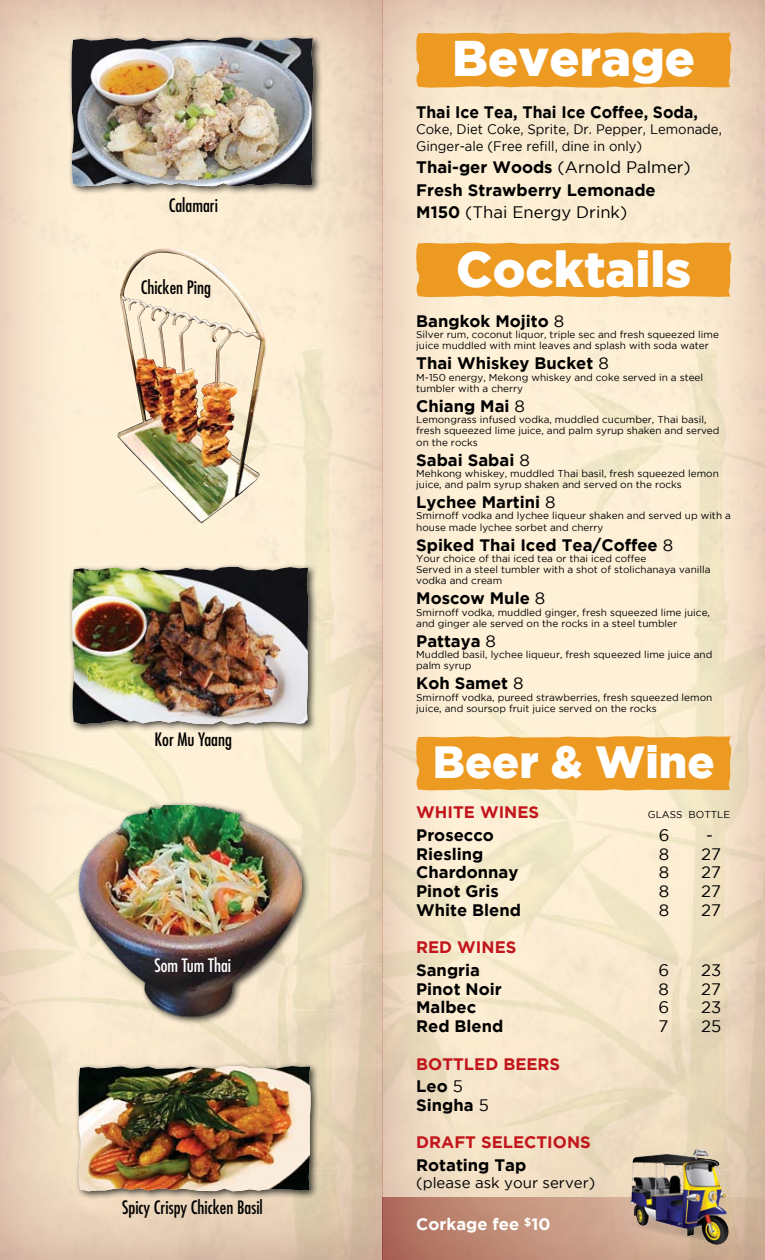
<style>
.page{position:relative;width:765px;height:1260px;background:#fff}
.page>*{position:absolute;margin:0;border:0;box-sizing:border-box;transform-origin:0 0}
.t1{font:900 50px "Gotham";color:#fff}
.t2{font:900 45px "Gotham";color:#fff}
.t3{font:condensed 18px "Futura";color:#000}
.t4{font:condensed 18px "Futura";color:#fff}
.t5{font:700 16.62px/22.5px "Gotham";color:#000}
.t6{font:700 16.62px/22.5px "Gotham";color:#c2151c}
.t7{font:700 16.62px "Gotham";color:#000;scale:.95 1}
.t8{font:16.62px "Gotham";color:#000}
.t9{font:700 16.62px "Gotham";color:#fff}
.t10{font:15px "Gotham";color:#000}
.t11{font:13.75px/16.2px "Gotham";color:#000;scale:.95 1}
.t12{font:10px/11.2px "Gotham";color:#000}
.s1{font-weight:400}
.s2{color:#000}
.s3{font-weight:400;color:#000}
</style>
<div class="page">
<div style="left:381px;top:0;width:384px;height:1260px;background:#7a0708;opacity:.5"></div>
<div style="left:0;top:0;width:383px;height:1260px;background:#7a0708;opacity:.5"></div>
<div style="left:416px;top:243px;width:315px;height:54px;background:#ed9a22"></div>
<div style="left:416px;top:736px;width:315px;height:54px;background:#ed9a22"></div>
<svg style="left:382px;top:1197px;width:383px;height:63px;background:#c2917c"></svg>
<svg style="left:624px;top:1215px;width:6px;height:28px"></svg>
<img style="left:630px;top:1149px;width:99px;height:96px">
<div style="left:68px;top:563px;width:250px;height:171px;background:#000;opacity:.75"></div>
<img style="left:72px;top:567px;width:237px;height:157px">
<div style="left:67px;top:33px;width:256px;height:163px;background:#000;opacity:.75"></div>
<img style="left:72px;top:38px;width:241px;height:148px">
<div style="left:75px;top:801px;width:235px;height:225px;background:#000;opacity:.75"></div>
<img style="left:79px;top:805px;width:222px;height:218px">
<img style="left:118px;top:248px;width:149px;height:276px">
<div style="left:74px;top:1062px;width:246px;height:139px;background:#000;opacity:.75"></div>
<img style="left:79px;top:1066px;width:232px;height:125px">
<div style="left:416px;top:32px;width:315px;height:56px;background:#ed9a22"></div>
<h3 class="t3" style="left:169px;top:194px;width:51px">Calamari</h3>
<h3 class="t3" style="left:141px;top:276px;width:72px">Chicken Ping</h3>
<h3 class="t3" style="left:155px;top:728px;width:79px">Kor Mu Yaang</h3>
<h3 class="t4" style="left:154px;top:954px;width:78px">Som Tum Thai</h3>
<h3 class="t3" style="left:122px;top:1196px;width:142px">Spicy Crispy Chicken Basil</h3>
<h1 class="t1" style="left:452px;top:29px;width:244px">Beverage</h1>
<h3 class="t7" style="left:416px;top:103px;width:298px">Thai Ice Tea, Thai Ice Coffee, Soda,</h3>
<h3 class="t11" style="left:416px;top:121px;width:323px">Coke, Diet Coke, Sprite, Dr. Pepper, Lemonade,<br>Ginger-ale (Free refill, dine in only)</h3>
<h3 class="t5" style="left:416px;top:156px;width:276px">Thai-ger Woods <span class="s1">(Arnold Palmer)<br></span>Fresh Strawberry Lemonade<br>M150 <span class="s1">(Thai Energy Drink)</span></h3>
<h1 class="t1" style="left:456px;top:240px;width:237px">Cocktails</h1>
<h3 class="t5" style="left:416px;top:309px;width:150px">Bangkok Mojito <span class="s1">8</span></h3>
<p class="t12" style="left:416px;top:329px;width:304px">Silver rum, coconut liquor, triple sec and fresh squeezed lime juice muddled with mint leaves and splash with soda water</p>
<h3 class="t5" style="left:416px;top:352px;width:194px">Thai Whiskey Bucket <span class="s1">8</span></h3>
<p class="t12" style="left:416px;top:371px;width:288px">M-150 energy, Mekong whiskey and coke served in a steel tumbler with a cherry</p>
<h3 class="t5" style="left:416px;top:394px;width:110px">Chiang Mai <span class="s1">8</span></h3>
<p class="t12" style="left:416px;top:414px;width:305px">Lemongrass infused vodka, muddled cucumber, Thai basil, fresh squeezed lime juice, and palm syrup shaken and served on the rocks</p>
<h3 class="t5" style="left:416px;top:448px;width:115px">Sabai Sabai <span class="s1">8</span></h3>
<p class="t12" style="left:416px;top:468px;width:304px">Mehkong whiskey, muddled Thai basil, fresh squeezed lemon juice, and palm syrup shaken and served on the rocks</p>
<h3 class="t5" style="left:416px;top:491px;width:141px">Lychee Martini <span class="s1">8</span></h3>
<p class="t12" style="left:416px;top:510px;width:316px">Smirnoff vodka and lychee liqueur shaken and served up with a house made lychee sorbet and cherry</p>
<h3 class="t5" style="left:416px;top:533px;width:259px">Spiked Thai Iced Tea/Coffee <span class="s1">8</span></h3>
<p class="t12" style="left:416px;top:553px;width:296px">Your choice of thai iced tea or thai iced coffee<br>Served in a steel tumbler with a shot of stolichanaya vanilla vodka and cream</p>
<h3 class="t5" style="left:416px;top:587px;width:131px">Moscow Mule <span class="s1">8</span></h3>
<p class="t12" style="left:416px;top:606px;width:295px">Smirnoff vodka, muddled ginger, fresh squeezed lime juice, and ginger ale served on the rocks in a steel tumbler</p>
<h3 class="t5" style="left:416px;top:629px;width:81px">Pattaya <span class="s1">8</span></h3>
<p class="t12" style="left:416px;top:649px;width:298px">Muddled basil, lychee liqueur, fresh squeezed lime juice and palm syrup</p>
<h3 class="t5" style="left:416px;top:672px;width:109px">Koh Samet <span class="s1">8</span></h3>
<p class="t12" style="left:416px;top:691px;width:298px">Smirnoff vodka, pureed strawberries, fresh squeezed lemon juice, and soursop fruit juice served on the rocks</p>
<h2 class="t2" style="left:433px;top:736px;width:283px">Beer &amp; Wine</h2>
<h3 class="t6" style="left:416px;top:801px;width:124px">WHITE WINES</h3>
<p class="t12" style="left:648px;top:809px;width:84px">GLASS BOTTLE</p>
<h3 class="t5" style="left:416px;top:823px;width:79px">Prosecco</h3>
<h3 class="t8" style="left:659px;top:826px;width:12px">6</h3>
<h3 class="t8" style="left:706px;top:826px;width:8px">-</h3>
<h3 class="t5" style="left:416px;top:842px;width:69px">Riesling</h3>
<h3 class="t8" style="left:659px;top:845px;width:12px">8</h3>
<h3 class="t8" style="left:701px;top:845px;width:21px">27</h3>
<h3 class="t5" style="left:416px;top:861px;width:104px">Chardonnay</h3>
<h3 class="t8" style="left:659px;top:863px;width:12px">8</h3>
<h3 class="t8" style="left:701px;top:863px;width:21px">27</h3>
<h3 class="t5" style="left:416px;top:880px;width:84px">Pinot Gris</h3>
<h3 class="t8" style="left:659px;top:882px;width:12px">8</h3>
<h3 class="t8" style="left:701px;top:882px;width:21px">27</h3>
<h3 class="t5" style="left:416px;top:898px;width:106px">White Blend</h3>
<h3 class="t8" style="left:659px;top:901px;width:12px">8</h3>
<h3 class="t8" style="left:701px;top:901px;width:21px">27</h3>
<h3 class="t6" style="left:416px;top:936px;width:102px">RED WINES</h3>
<h3 class="t5" style="left:416px;top:958px;width:65px">Sangria</h3>
<h3 class="t8" style="left:659px;top:961px;width:12px">6</h3>
<h3 class="t8" style="left:701px;top:961px;width:22px">23</h3>
<h3 class="t5" style="left:416px;top:977px;width:87px">Pinot Noir</h3>
<h3 class="t8" style="left:659px;top:980px;width:12px">8</h3>
<h3 class="t8" style="left:701px;top:980px;width:21px">27</h3>
<h3 class="t5" style="left:416px;top:996px;width:62px">Malbec</h3>
<h3 class="t8" style="left:659px;top:998px;width:12px">6</h3>
<h3 class="t8" style="left:701px;top:998px;width:22px">23</h3>
<h3 class="t5" style="left:416px;top:1015px;width:89px">Red Blend</h3>
<h3 class="t8" style="left:659px;top:1017px;width:11px">7</h3>
<h3 class="t8" style="left:701px;top:1017px;width:22px">25</h3>
<h3 class="t6" style="left:416px;top:1052px;width:146px">BOTTLED BEERS<br><span class="s2">Leo</span> <span class="s3">5</span></h3>
<h3 class="t5" style="left:416px;top:1093px;width:74px">Singha <span class="s1">5</span></h3>
<h3 class="t6" style="left:416px;top:1131px;width:176px">DRAFT SELECTIONS</h3>
<h3 class="t5" style="left:416px;top:1153px;width:112px">Rotating Tap</h3>
<h3 class="t10" style="left:416px;top:1175px;width:181px">(please ask your server)</h3>
<h3 class="t9" style="left:416px;top:1214px;width:136px">Corkage fee <sup>$</sup>10</h3>
</div>
